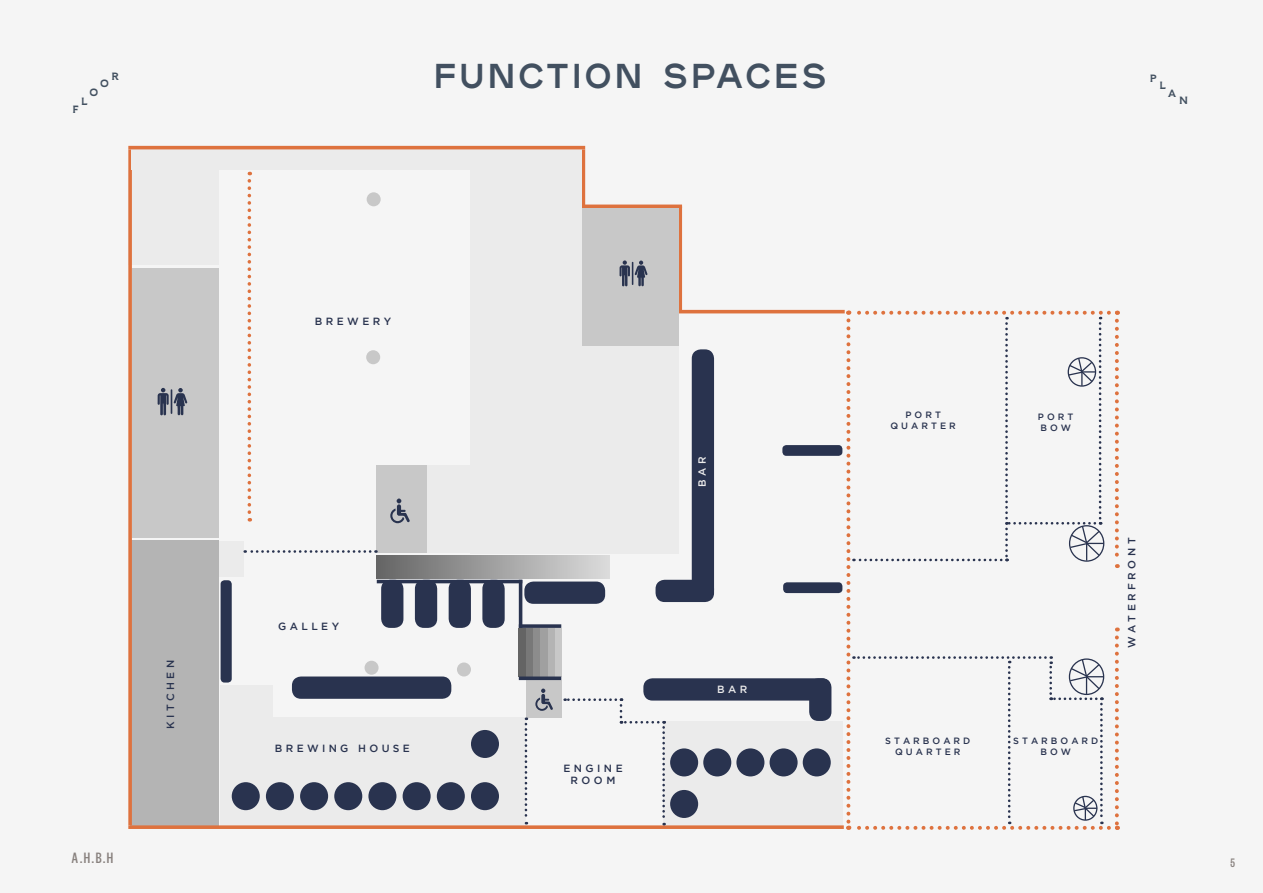
<style>
.page{position:relative;width:1263px;height:893px;background:#f5f5f5}
.page>*{position:absolute;margin:0;border:0;box-sizing:border-box;transform-origin:0 0}
.t1{font:34.5px "Plaak 6 Ney 46 Bold";letter-spacing:.075em;color:#425060}
.t2{font:500 16.5px "Founders Grotesk X Cond";color:#88817e}
.t3{font:500 13.5px "Founders Grotesk X Cond";color:#88817e}
.t4{font:500 10.5px/12.5px "Gotham";letter-spacing:.335em;color:#29334f;text-align:center}
.t5{font:700 expanded 10.5px "Plathorn";color:#425060}
.t6{font:500 10.5px "Gotham";letter-spacing:.32em;color:#ebebeb}
.t7{font:500 9.15px/10.9px "Gotham";letter-spacing:.335em;color:#29334f;text-align:center}
</style>
<div class="page">
<div style="left:377px;top:465px;width:52px;height:88px;background:#c8c8c8"></div>
<div style="left:130px;top:540px;width:89px;height:287px;background:#b4b4b4"></div>
<div style="left:415px;top:580px;width:22px;height:48px;background:#29334f;border-radius:9px"></div>
<div style="left:449px;top:580px;width:22px;height:48px;background:#29334f;border-radius:9px"></div>
<div style="left:482px;top:580px;width:23px;height:48px;background:#29334f;border-radius:9px"></div>
<div style="left:381px;top:580px;width:22px;height:48px;background:#29334f;border-radius:9px"></div>
<div style="left:221px;top:686px;width:52px;height:35px;background:#ebebeb"></div>
<div style="left:470px;top:346px;width:208px;height:208px;background:#ebebeb"></div>
<div style="left:664px;top:721px;width:179px;height:106px;background:#ebebeb"></div>
<div style="left:221px;top:717px;width:305px;height:110px;background:#ebebeb"></div>
<svg style="left:128px;top:825px;width:716px;height:4px;background:#de7e4f"></svg>
<div style="left:128px;top:170px;width:91px;height:95px;background:#ebebeb"></div>
<svg style="left:128px;top:149px;width:4px;height:676px;background:#df7f51"></svg>
<hr style="left:377px;top:580px;width:145px;height:3px;background:#29334f">
<hr style="left:677px;top:310px;width:168px;height:3px;background:#de723e">
<svg style="left:678px;top:208px;width:4px;height:105px"></svg>
<hr style="left:582px;top:205px;width:100px;height:3px;background:#de723e">
<hr style="left:582px;top:149px;width:3px;height:59px;background:#de723e">
<div style="left:692px;top:349px;width:22px;height:249px;background:#29334f;border-radius:9px"></div>
<div style="left:655px;top:580px;width:59px;height:22px;background:#29334f;border-radius:9px"></div>
<div style="left:292px;top:676px;width:159px;height:23px;background:#29334f;border-radius:9px"></div>
<div style="left:471px;top:782px;width:28px;height:28px;background:#29334f;border-radius:50%"></div>
<div style="left:437px;top:782px;width:28px;height:28px;background:#29334f;border-radius:50%"></div>
<div style="left:403px;top:782px;width:28px;height:28px;background:#29334f;border-radius:50%"></div>
<div style="left:368px;top:782px;width:28px;height:28px;background:#29334f;border-radius:50%"></div>
<div style="left:334px;top:782px;width:28px;height:28px;background:#29334f;border-radius:50%"></div>
<div style="left:300px;top:782px;width:28px;height:28px;background:#29334f;border-radius:50%"></div>
<div style="left:266px;top:782px;width:28px;height:28px;background:#29334f;border-radius:50%"></div>
<div style="left:232px;top:782px;width:28px;height:28px;background:#29334f;border-radius:50%"></div>
<div style="left:803px;top:748px;width:28px;height:28px;background:#29334f;border-radius:50%"></div>
<div style="left:769px;top:748px;width:29px;height:28px;background:#29334f;border-radius:50%"></div>
<div style="left:736px;top:748px;width:28px;height:28px;background:#29334f;border-radius:50%"></div>
<div style="left:703px;top:748px;width:28px;height:28px;background:#29334f;border-radius:50%"></div>
<div style="left:670px;top:790px;width:28px;height:28px;background:#29334f;border-radius:50%"></div>
<div style="left:670px;top:748px;width:28px;height:28px;background:#29334f;border-radius:50%"></div>
<div style="left:471px;top:730px;width:28px;height:28px;background:#29334f;border-radius:50%"></div>
<div style="left:643px;top:678px;width:188px;height:23px;background:#29334f;border-radius:9px"></div>
<div style="left:809px;top:678px;width:22px;height:43px;background:#29334f;border-radius:9px"></div>
<div style="left:581px;top:208px;width:97px;height:138px;background:#c8c8c8"></div>
<div style="left:470px;top:148px;width:112px;height:207px;background:#ebebeb"></div>
<div style="left:132px;top:146px;width:338px;height:24px;background:#ebebeb"></div>
<div style="left:132px;top:268px;width:87px;height:269px;background:#c8c8c8"></div>
<div style="left:428px;top:465px;width:203px;height:88px;background:#ebebeb"></div>
<svg style="left:1115px;top:637px;width:4px;height:193px"></svg>
<div style="left:221px;top:580px;width:11px;height:102px;background:#29334f;border-radius:4px"></div>
<div style="left:377px;top:555px;width:233px;height:23px;background:linear-gradient(to right,#656565,#dcdcdc)"></div>
<div style="left:554px;top:628px;width:7px;height:48px;background:#c8c8c8"></div>
<div style="left:547px;top:628px;width:7px;height:48px;background:#b4b4b4"></div>
<div style="left:540px;top:628px;width:7px;height:48px;background:#a0a0a0"></div>
<div style="left:533px;top:628px;width:7px;height:48px;background:#8c8c8c"></div>
<div style="left:526px;top:628px;width:7px;height:48px;background:#787878"></div>
<div style="left:519px;top:628px;width:7px;height:48px;background:#646464"></div>
<div style="left:524px;top:581px;width:81px;height:23px;background:#29334f;border-radius:9px"></div>
<div style="left:782px;top:445px;width:60px;height:11px;background:#29334f;border-radius:4px"></div>
<div style="left:783px;top:582px;width:59px;height:11px;background:#29334f;border-radius:4px"></div>
<div style="left:367px;top:192px;width:14px;height:14px;background:#c8c8c8;border-radius:50%"></div>
<div style="left:457px;top:662px;width:14px;height:14px;background:#c8c8c8;border-radius:50%"></div>
<div style="left:365px;top:661px;width:14px;height:14px;background:#c8c8c8;border-radius:50%"></div>
<div style="left:366px;top:350px;width:14px;height:14px;background:#c8c8c8;border-radius:50%"></div>
<div style="left:219px;top:541px;width:25px;height:35px;background:#ebebeb"></div>
<svg style="left:248px;top:181px;width:3px;height:341px"></svg>
<div style="left:526px;top:680px;width:35px;height:37px;background:#c8c8c8"></div>
<svg style="left:519px;top:676px;width:42px;height:4px"></svg>
<svg style="left:522px;top:624px;width:39px;height:4px"></svg>
<hr style="left:519px;top:580px;width:3px;height:48px;background:#29334f">
<svg style="left:390px;top:498px;width:20px;height:25px"></svg>
<svg style="left:535px;top:689px;width:18px;height:22px"></svg>
<svg style="left:619px;top:260px;width:29px;height:26px"></svg>
<svg style="left:158px;top:388px;width:29px;height:27px"></svg>
<hr style="left:128px;top:146px;width:457px;height:3px;background:#de723e">
<svg style="left:245px;top:550px;width:131px;height:3px"></svg>
<svg style="left:525px;top:717px;width:2px;height:107px"></svg>
<svg style="left:565px;top:698px;width:100px;height:127px"></svg>
<svg style="left:846px;top:311px;width:263px;height:519px"></svg>
<svg style="left:1115px;top:321px;width:4px;height:247px"></svg>
<p class="t5" style="left:111px;top:69px;width:9px">R</p>
<p class="t5" style="left:100px;top:76px;width:10px">O</p>
<p class="t5" style="left:90px;top:86px;width:10px">O</p>
<p class="t5" style="left:81px;top:94px;width:8px">L</p>
<p class="t5" style="left:73px;top:102px;width:8px">F</p>
<h2 class="t2" style="left:72px;top:848px;width:43px">A.H.B.H</h2>
<p class="t4" style="left:164px;top:729px;width:70px;rotate:-90deg">KITCHEN</p>
<h1 class="t1" style="left:433px;top:51px;width:395px">FUNCTION SPACES</h1>
<p class="t5" style="left:1150px;top:71px;width:8px">P</p>
<p class="t5" style="left:1159px;top:79px;width:8px">L</p>
<p class="t5" style="left:1168px;top:87px;width:9px">A</p>
<p class="t5" style="left:1179px;top:94px;width:10px">N</p>
<p class="t4" style="left:315px;top:314px;width:78px">BREWERY</p>
<p class="t4" style="left:278px;top:619px;width:63px">GALLEY</p>
<p class="t4" style="left:275px;top:741px;width:136px">BREWING HOUSE</p>
<p class="t6" style="left:696px;top:487px;width:31px;rotate:-90deg">BAR</p>
<p class="t4" style="left:563px;top:761px;width:61px">ENGINE<br>ROOM</p>
<p class="t6" style="left:717px;top:683px;width:31px">BAR</p>
<p class="t7" style="left:890px;top:409px;width:67px">PORT<br>QUARTER</p>
<p class="t7" style="left:1038px;top:411px;width:37px;text-align:left">PORT<br>BOW</p>
<p class="t4" style="left:1125px;top:648px;width:112px;rotate:-90deg">WATERFRONT</p>
<p class="t7" style="left:885px;top:735px;width:87px">STARBOARD<br>QUARTER</p>
<p class="t7" style="left:1013px;top:735px;width:87px">STARBOARD<br>BOW</p>
<p class="t3" style="left:1230px;top:855px;width:6px">5</p>
</div>
